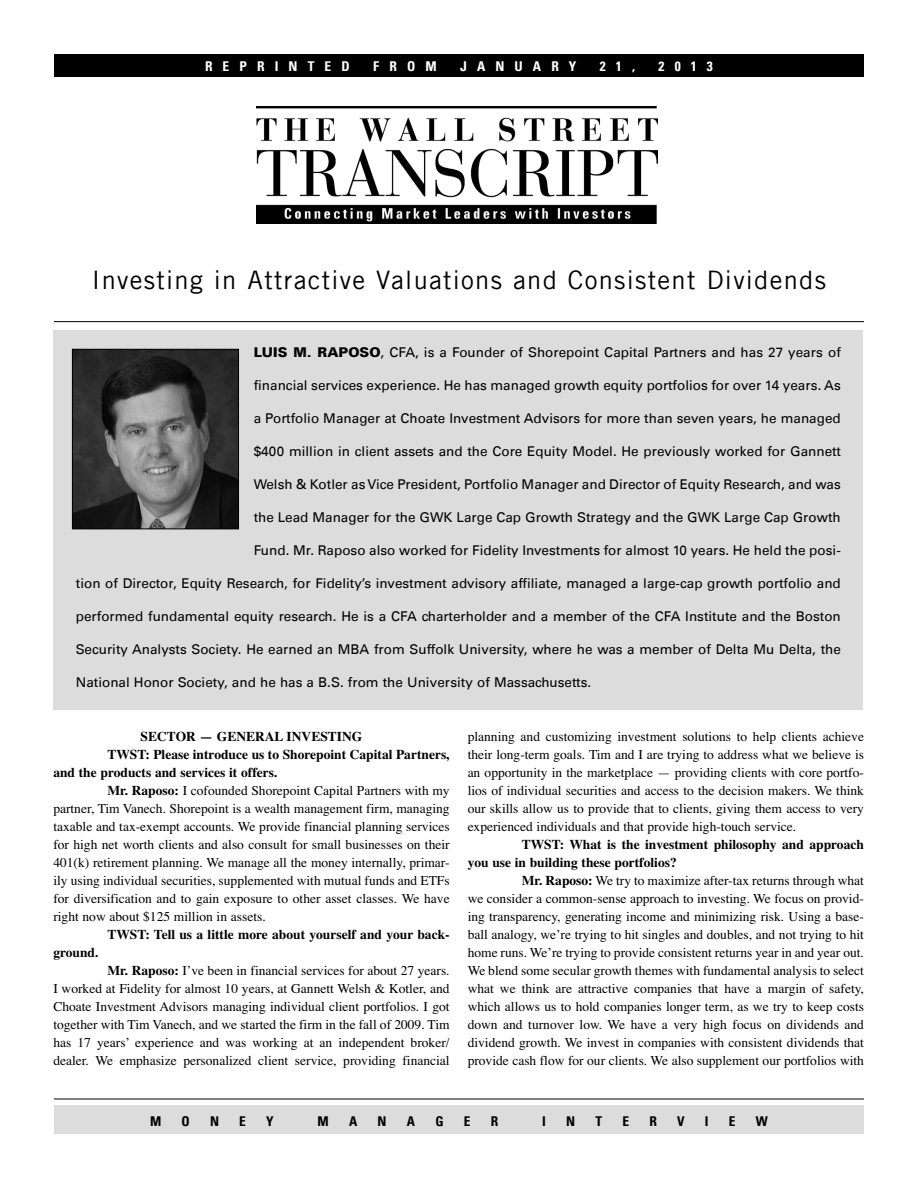
<style>
.page{position:relative;width:918px;height:1188px;background:#fff}
.page>*{position:absolute;margin:0;border:0;box-sizing:border-box;transform-origin:0 0}
.Industry{font:25.5px "Trade Gothic LT";letter-spacing:.05em;color:#000}
.BODY_TEXT{font:13.5px/18px "Times";color:#000;text-align:justify}
.BODY_TEXT-2{font:13.5px "Univers LT";color:#000}
.BODY_TEXT-3{font:700 13.5px/18px "Times";color:#000}
.t1{font:700 condensed 13.5px "Univers LT";letter-spacing:.75em;color:#fff}
.t2{font:700 condensed 13.5px "Univers LT";color:#000}
.s1{font-weight:900}
.s2{font-weight:700}
</style>
<div class="page">
<div style="left:53px;top:330px;width:810px;height:379px;background:#dcdcdc"></div>
<hr style="left:54px;top:321px;width:810px;height:1px;background:#000">
<div style="left:54px;top:1105px;width:810px;height:29px;background:#dcdcdc"></div>
<hr style="left:54px;top:1099px;width:810px;height:1px;background:#000">
<div style="left:54px;top:54px;width:810px;height:22px;background:#000"></div>
<img style="left:257px;top:106px;width:401px;height:118px">
<img style="left:74px;top:351px;width:163px;height:176px">
<div style="left:72px;top:349px;width:167px;height:180px;border:1px solid #000"></div>
<p class="t1" style="left:205px;top:58px;width:146px">REPRINTED</p>
<p class="t1" style="left:373px;top:58px;width:65px">FROM</p>
<p class="t1" style="left:460px;top:58px;width:118px">JANUARY</p>
<p class="t1" style="left:600px;top:58px;width:37px">21,</p>
<p class="t1" style="left:659px;top:58px;width:56px">2013</p>
<p class="Industry" style="left:92px;top:264px;width:736px">Investing in Attractive Valuations and Consistent Dividends</p>
<p class="BODY_TEXT-2" style="left:254px;top:344px;width:589px"><span class="s1">LUIS M. RAPOSO</span>, CFA, is a Founder of Shorepoint Capital Partners and has 27 years of</p>
<p class="BODY_TEXT-2" style="left:254px;top:377px;width:589px">financial services experience. He has managed growth equity portfolios for over 14 years. As</p>
<p class="BODY_TEXT-2" style="left:254px;top:410px;width:589px">a Portfolio Manager at Choate Investment Advisors for more than seven years, he managed</p>
<p class="BODY_TEXT-2" style="left:254px;top:443px;width:589px">$400 million in client assets and the Core Equity Model. He previously worked for Gannett</p>
<p class="BODY_TEXT-2" style="left:254px;top:476px;width:589px">Welsh &amp; Kotler as Vice President, Portfolio Manager and Director of Equity Research, and was</p>
<p class="BODY_TEXT-2" style="left:254px;top:509px;width:589px">the Lead Manager for the GWK Large Cap Growth Strategy and the GWK Large Cap Growth</p>
<p class="BODY_TEXT-2" style="left:254px;top:542px;width:589px">Fund. Mr. Raposo also worked for Fidelity Investments for almost 10 years. He held the posi-</p>
<p class="BODY_TEXT-2" style="left:76px;top:575px;width:767px">tion of Director, Equity Research, for Fidelity’s investment advisory affiliate, managed a large-cap growth portfolio and</p>
<p class="BODY_TEXT-2" style="left:76px;top:608px;width:767px">performed fundamental equity research. He is a CFA charterholder and a member of the CFA Institute and the Boston</p>
<p class="BODY_TEXT-2" style="left:76px;top:641px;width:767px">Security Analysts Society. He earned an MBA from Suffolk University, where he was a member of Delta Mu Delta, the</p>
<p class="BODY_TEXT-2" style="left:76px;top:674px;width:517px">National Honor Society, and he has a B.S. from the University of Massachusetts.</p>
<p class="BODY_TEXT-3" style="left:141px;top:728px;width:223px">SECTOR — GENERAL INVESTING</p>
<p class="BODY_TEXT-3" style="left:53px;top:746px;width:398px;text-indent:54px">TWST: Please introduce us to Shorepoint Capital Partners, and the products and services it offers.</p>
<p class="BODY_TEXT" style="left:53px;top:782px;width:398px;text-indent:54px"><span class="s2">Mr. Raposo:</span> I cofounded Shorepoint Capital Partners with my partner, Tim Vanech. Shorepoint is a wealth management firm, managing taxable and tax-exempt accounts. We provide financial planning services for high net worth clients and also consult for small businesses on their 401(k) retirement planning. We manage all the money internally, primar&shy;ily using individual securities, supplemented with mutual funds and ETFs for diversification and to gain exposure to other asset classes. We have right now about $125 million in assets.</p>
<p class="BODY_TEXT-3" style="left:107px;top:926px;width:344px">TWST: Tell us a little more about yourself and your back-</p>
<p class="BODY_TEXT-3" style="left:53px;top:944px;width:47px">ground.</p>
<p class="BODY_TEXT" style="left:53px;top:962px;width:398px;text-indent:54px"><span class="s2">Mr. Raposo:</span> I’ve been in financial services for about 27 years.<br>I worked at Fidelity for almost 10 years, at Gannett Welsh &amp; Kotler, and Choate Investment Advisors managing individual client portfolios. I got together with Tim Vanech, and we started the firm in the fall of 2009. Tim has 17 years’ experience and was working at an independent broker/ dealer. We emphasize personalized client service, providing financial</p>
<p class="BODY_TEXT" style="left:468px;top:728px;width:398px">planning and customizing investment solutions to help clients achieve their long-term goals. Tim and I are trying to address what we believe is an opportunity in the marketplace — providing clients with core portfo&shy;lios of individual securities and access to the decision makers. We think our skills allow us to provide that to clients, giving them access to very experienced individuals and that provide high-touch service.</p>
<p class="BODY_TEXT-3" style="left:468px;top:836px;width:398px;text-indent:54px">TWST: What is the investment philosophy and approach you use in building these portfolios?</p>
<p class="BODY_TEXT" style="left:468px;top:872px;width:398px;text-indent:54px"><span class="s2">Mr. Raposo:</span> We try to maximize after-tax returns through what we consider a common-sense approach to investing. We focus on provid&shy;ing transparency, generating income and minimizing risk. Using a base&shy;ball analogy, we’re trying to hit singles and doubles, and not trying to hit home runs. We’re trying to provide consistent returns year in and year out.<br>We blend some secular growth themes with fundamental analysis to select what we think are attractive companies that have a margin of safety, which allows us to hold companies longer term, as we try to keep costs down and turnover low. We have a very high focus on dividends and dividend growth. We invest in companies with consistent dividends that provide cash flow for our clients. We also supplement our portfolios with</p>
<p class="t2" style="left:150px;top:1113px;width:13px">M</p>
<p class="t2" style="left:182px;top:1113px;width:10px">O</p>
<p class="t2" style="left:210px;top:1113px;width:11px">N</p>
<p class="t2" style="left:239px;top:1113px;width:8px">E</p>
<p class="t2" style="left:266px;top:1113px;width:9px">Y</p>
<p class="t2" style="left:318px;top:1113px;width:13px">M</p>
<p class="t2" style="left:349px;top:1113px;width:10px">A</p>
<p class="t2" style="left:378px;top:1113px;width:11px">N</p>
<p class="t2" style="left:407px;top:1113px;width:10px">A</p>
<p class="t2" style="left:435px;top:1113px;width:10px">G</p>
<p class="t2" style="left:464px;top:1113px;width:8px">E</p>
<p class="t2" style="left:491px;top:1113px;width:9px">R</p>
<p class="t2" style="left:542px;top:1113px;width:5px">I</p>
<p class="t2" style="left:566px;top:1113px;width:11px">N</p>
<p class="t2" style="left:595px;top:1113px;width:8px">T</p>
<p class="t2" style="left:622px;top:1113px;width:8px">E</p>
<p class="t2" style="left:649px;top:1113px;width:9px">R</p>
<p class="t2" style="left:677px;top:1113px;width:9px">V</p>
<p class="t2" style="left:705px;top:1113px;width:5px">I</p>
<p class="t2" style="left:729px;top:1113px;width:8px">E</p>
<p class="t2" style="left:756px;top:1113px;width:14px">W</p>
</div>
